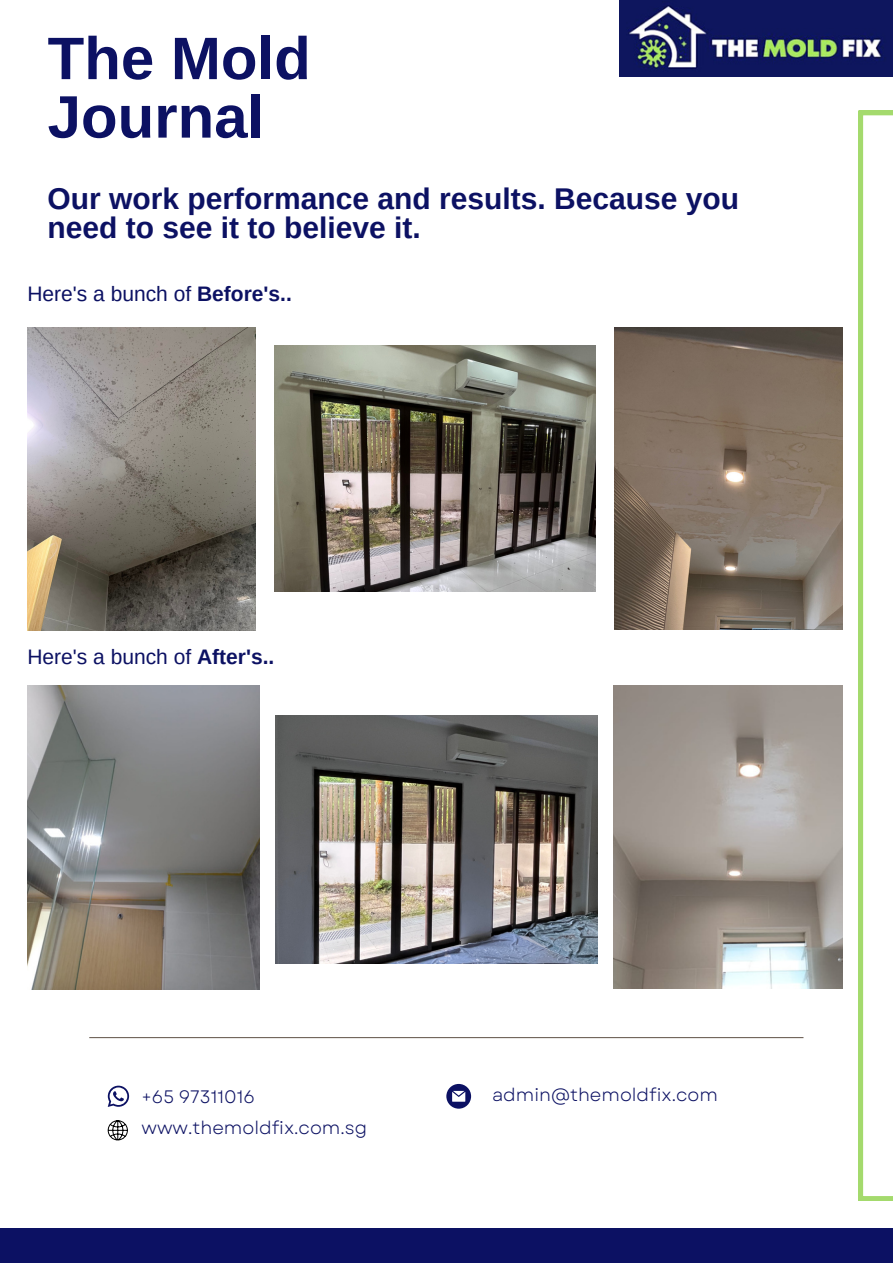
<style>
.page{position:relative;width:893px;height:1264px;background:#fff}
.page>*{position:absolute;margin:0;border:0;box-sizing:border-box;transform-origin:0 0}
.t1{font:700 60px/58.5px "Arimo";color:#0c1163}
.t2{font:700 30px/29.2px "Arimo";color:#0c1163}
.t3{font:21px "Arimo";color:#0c1163}
.t4{font:18px "Garet";color:#0c1163}
.s1{font-weight:700}
</style>
<div class="page">
<div style="left:0;top:1228px;width:892px;height:34px;background:#0c1163"></div>
<img style="left:619px;top:0;width:273px;height:76px">
<svg style="left:858px;top:111px;width:34px;height:1089px"></svg>
<hr style="left:89px;top:1037px;width:714px;height:1px;background:#70645a">
<svg style="left:108px;top:1120px;width:20px;height:20px"></svg>
<svg style="left:108px;top:1085px;width:21px;height:21px"></svg>
<svg style="left:446px;top:1083px;width:25px;height:25px"></svg>
<img style="left:27px;top:327px;width:229px;height:303px">
<img style="left:27px;top:685px;width:232px;height:304px">
<img style="left:274px;top:346px;width:321px;height:246px">
<img style="left:275px;top:715px;width:322px;height:248px">
<img style="left:614px;top:327px;width:228px;height:302px">
<img style="left:614px;top:685px;width:228px;height:303px">
<h1 class="t1" style="left:48px;top:29px;width:264px">The Mold<br>Journal</h1>
<p class="t2" style="left:48px;top:184px;width:693px">Our work performance and results. Because you need to see it to believe it.</p>
<p class="t3" style="left:27px;top:282px;width:266px">Here's a bunch of <span class="s1">Before's..</span></p>
<p class="t3" style="left:27px;top:645px;width:248px">Here's a bunch of <span class="s1">After's..</span></p>
<p class="t4" style="left:141px;top:1083px;width:115px">+65 97311016</p>
<p class="t4" style="left:141px;top:1114px;width:227px">www.themoldfix.com.sg</p>
<p class="t4" style="left:492px;top:1081px;width:227px">admin@themoldfix.com</p>
</div>
